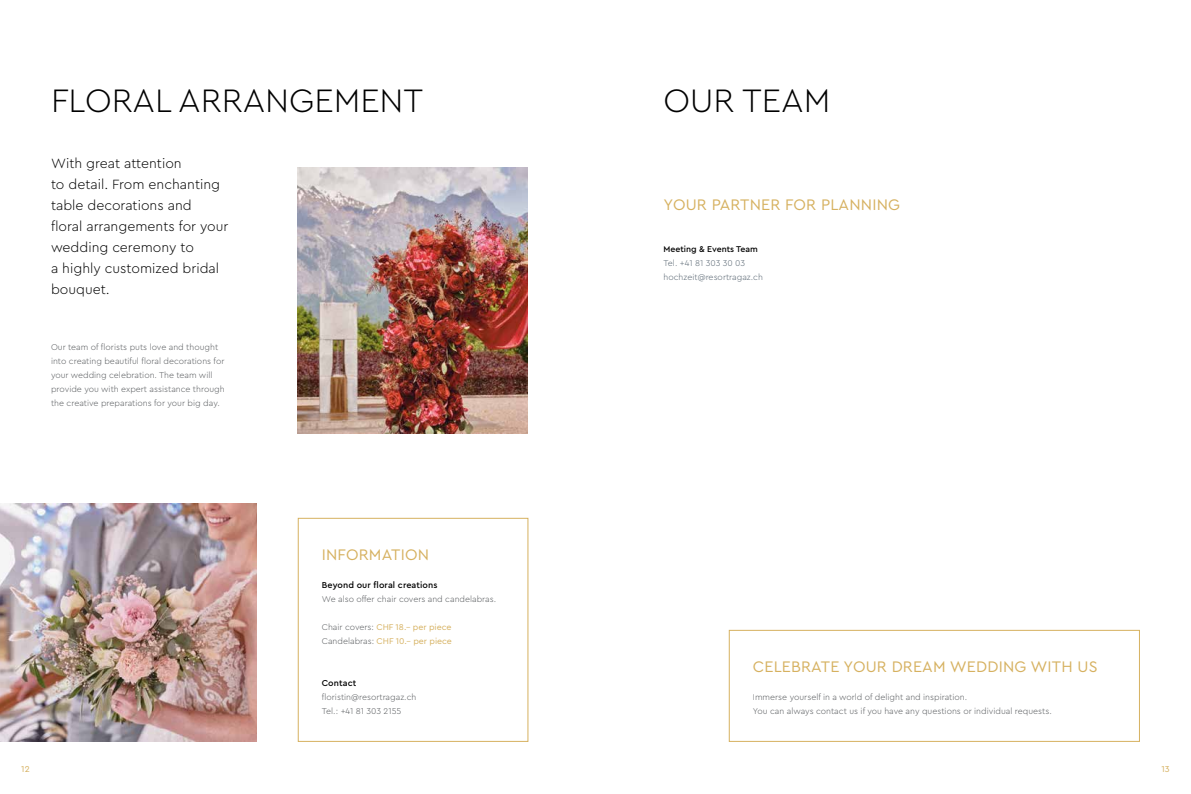
<style>
.page{position:relative;width:1191px;height:794px;background:#fff}
.page>*{position:absolute;margin:0;border:0;box-sizing:border-box;transform-origin:0 0}
.t1{font:300 34px "Cera Pro";color:#000}
.t2{font:16px "Cera Pro";letter-spacing:.01em;color:#d6b160}
.t3{font:300 14px/21px "Cera Pro";color:#000}
.t4{font:500 9px "Cera Pro";letter-spacing:.01em;color:#000}
.t5{font:9px "Cera Pro";color:#d6b160}
.t6{font:300 8.8px/14px "Cera Pro";color:#56595c}
.t7{font:8.8px/14px "Cera Pro";color:#d6b160}
.t8{font:300 8.8px/14px "Cera Pro";color:#55636f}
.t9{font:500 8.8px "Cera Pro";color:#000}
.s1{font-weight:300;color:#56595c}
</style>
<div class="page">
<div style="left:298px;top:518px;width:230px;height:224px;border:1px solid #d6b160"></div>
<div style="left:729px;top:630px;width:411px;height:112px;border:1px solid #d6b160"></div>
<img style="left:298px;top:168px;width:229px;height:266px">
<img style="left:0;top:504px;width:257px;height:238px">
<h1 class="t1" style="left:51px;top:78px;width:374px">FLORAL ARRANGEMENT</h1>
<h3 class="t3" style="left:51px;top:152px;width:179px">With great attention<br>to detail. From enchanting table decorations and<br>floral arrangements for your wedding ceremony to<br>a highly customized bridal bouquet.</h3>
<p class="t6" style="left:51px;top:339px;width:175px">Our team of florists puts love and thought into creating beautiful floral decorations for your wedding celebration. The team will provide you with expert assistance through the creative preparations for your big day.</p>
<h2 class="t2" style="left:322px;top:544px;width:109px">INFORMATION</h2>
<p class="t4" style="left:322px;top:579px;width:117px">Beyond our floral creations</p>
<p class="t6" style="left:322px;top:591px;width:176px">We also offer chair covers and candelabras.</p>
<p class="t7" style="left:322px;top:619px;width:132px"><span class="s1">Chair covers:</span> CHF 18.– per piece<br><span class="s1">Candelabras:</span> CHF 10.– per piece</p>
<p class="t4" style="left:322px;top:677px;width:36px">Contact</p>
<p class="t6" style="left:322px;top:689px;width:96px">floristin@resortragaz.ch<br>Tel.: +41 81 303 2155</p>
<h1 class="t1" style="left:663px;top:78px;width:168px">OUR TEAM</h1>
<h2 class="t2" style="left:663px;top:194px;width:238px">YOUR PARTNER FOR PLANNING</h2>
<p class="t9" style="left:663px;top:243px;width:96px">Meeting &amp; Events Team</p>
<p class="t8" style="left:663px;top:255px;width:101px">Tel. +41 81 303 30 03 hochzeit@resortragaz.ch</p>
<h2 class="t2" style="left:753px;top:656px;width:346px">CELEBRATE YOUR DREAM WEDDING WITH US</h2>
<p class="t6" style="left:753px;top:689px;width:300px">Immerse yourself in a world of delight and inspiration.<br>You can always contact us if you have any questions or individual requests.</p>
<p class="t5" style="left:21px;top:763px;width:10px">12</p>
<p class="t5" style="left:1161px;top:763px;width:10px">13</p>
</div>
